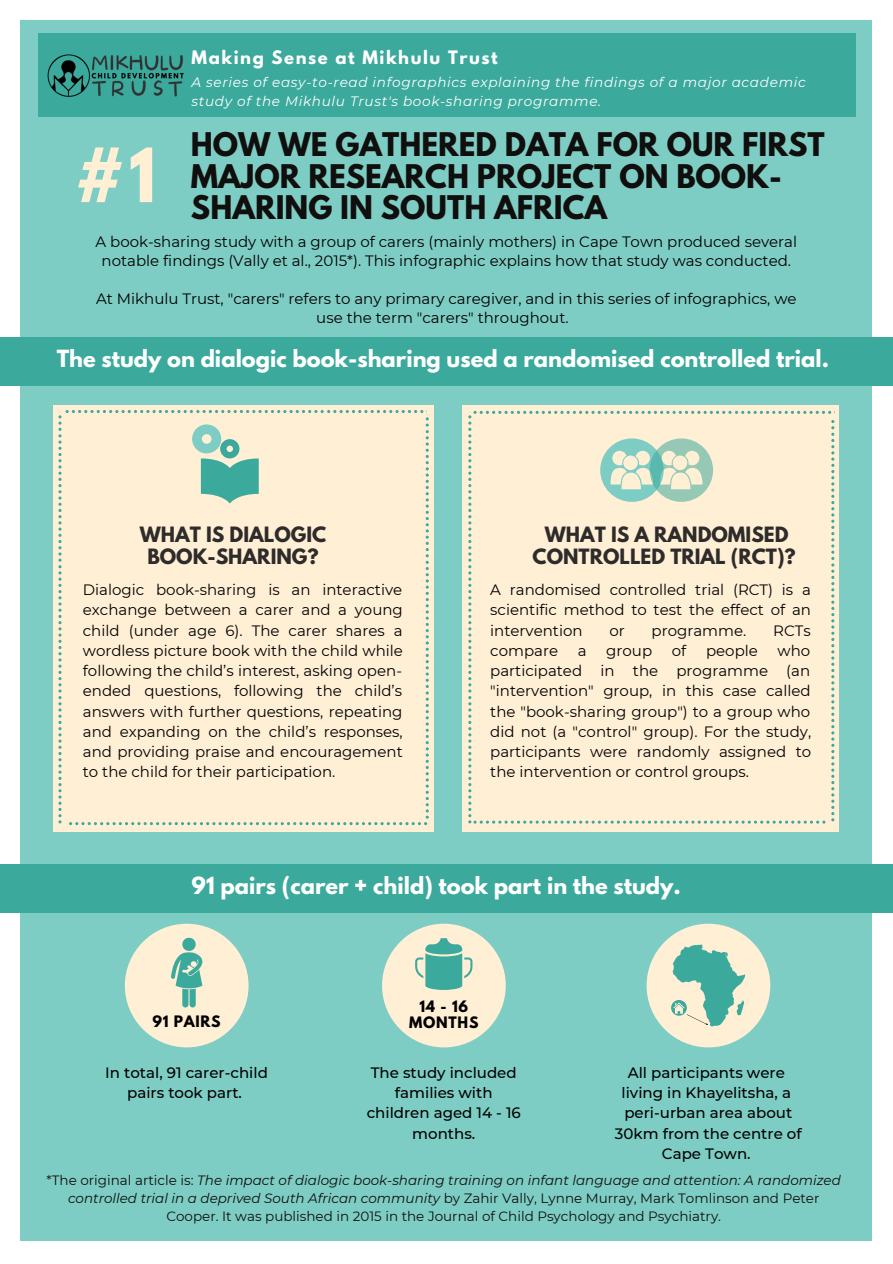
<style>
.page{position:relative;width:893px;height:1264px;background:#fff}
.page>*{position:absolute;margin:0;border:0;box-sizing:border-box;transform-origin:0 0}
.t1{font:700 66.15px "League Spartan";color:#ffefd5}
.t2{font:700 28.8px/31.2px "League Spartan";color:#100f0d}
.t3{font:700 21px "League Spartan";color:#fff}
.t4{font:700 18.75px/21.8px "League Spartan";color:#2e2b2b;text-align:center}
.t5{font:700 16.5px "League Spartan";letter-spacing:.095em;color:#fff}
.t6{font:15px/20.2px "Montserrat";color:#000;text-align:justify}
.t7{font:500 15px/20.2px "Montserrat";color:#000;text-align:center}
.t8{font:700 13.95px/15.8px "League Spartan";letter-spacing:.055em;color:#000;text-align:center}
.t9{font:italic 13.65px/18.1px "Montserrat";letter-spacing:.05em;color:#fff}
.t10{font:13.5px/18px "Montserrat";color:#100f0d;text-align:center}
.s1{font-style:italic}
</style>
<div class="page">
<div style="left:21px;top:21px;width:851px;height:1219px;background:#7ecdc4"></div>
<div style="left:54px;top:405px;width:380px;height:426px;background:#ffefd5"></div>
<div style="left:462px;top:405px;width:377px;height:426px;background:#ffefd5"></div>
<div style="left:0;top:337px;width:892px;height:48px;background:#3ba99c"></div>
<div style="left:0;top:864px;width:892px;height:48px;background:#3ba99c"></div>
<div style="left:646px;top:923px;width:124px;height:124px;background:#ffefd5;border-radius:50%"></div>
<svg style="left:672px;top:944px;width:73px;height:82px"></svg>
<svg style="left:58px;top:410px;width:371px;height:415px"></svg>
<svg style="left:468px;top:411px;width:367px;height:412px"></svg>
<div style="left:38px;top:33px;width:817px;height:84px;background:#3ba99c"></div>
<div style="left:125px;top:923px;width:123px;height:124px;background:#ffefd5;border-radius:50%"></div>
<svg style="left:171px;top:937px;width:31px;height:70px"></svg>
<div style="left:382px;top:923px;width:123px;height:124px;background:#ffefd5;border-radius:50%"></div>
<svg style="left:415px;top:938px;width:57px;height:51px"></svg>
<img style="left:47px;top:54px;width:137px;height:43px">
<p class="t5" style="left:191px;top:49px;width:308px">Making Sense at Mikhulu Trust</p>
<h1 class="t1" style="left:74px;top:142px;width:84px">#1</h1>
<p class="t9" style="left:191px;top:73px;width:615px">A series of easy-to-read infographics explaining the findings of a major academic study of the Mikhulu Trust's book-sharing programme.</p>
<h2 class="t2" style="left:191px;top:133px;width:635px">HOW WE GATHERED DATA FOR OUR FIRST<br>MAJOR RESEARCH PROJECT ON BOOK-<br>SHARING IN SOUTH AFRICA</h2>
<p class="t6" style="left:95px;top:232px;width:703px;line-height:19px;text-align:center">A book-sharing study with a group of carers (mainly mothers) in Cape Town produced several notable findings (Vally et al., 2015*). This infographic explains how that study was conducted.</p>
<p class="t6" style="left:96px;top:289px;width:702px;line-height:19px;text-align:center">At Mikhulu Trust, "carers" refers to any primary caregiver, and in this series of infographics, we use the term "carers" throughout.</p>
<h3 class="t3" style="left:57px;top:348px;width:773px">The study on dialogic book-sharing used a randomised controlled trial.</h3>
<p class="t4" style="left:140px;top:526px;width:188px">WHAT IS DIALOGIC<br>BOOK-SHARING?</p>
<p class="t6" style="left:83px;top:579px;width:321px">Dialogic book-sharing is an interactive exchange between a carer and a young child (under age 6). The carer shares a wordless picture book with the child while following the child’s interest, asking open&shy;ended questions, following the child’s answers with further questions, repeating and expanding on the child’s responses, and providing praise and encouragement to the child for their participation.</p>
<p class="t4" style="left:532px;top:526px;width:264px">WHAT IS A RANDOMISED<br>CONTROLLED TRIAL (RCT)?</p>
<p class="t6" style="left:490px;top:579px;width:322px">A randomised controlled trial (RCT) is a scientific method to test the effect of an intervention</p>
<p class="t6" style="left:609px;top:620px;width:17px">or</p>
<p class="t6" style="left:651px;top:620px;width:96px">programme.</p>
<p class="t6" style="left:773px;top:620px;width:39px">RCTs</p>
<p class="t6" style="left:490px;top:640px;width:69px">compare</p>
<p class="t6" style="left:577px;top:640px;width:10px">a</p>
<p class="t6" style="left:606px;top:640px;width:47px">group</p>
<p class="t6" style="left:671px;top:640px;width:16px">of</p>
<p class="t6" style="left:706px;top:640px;width:53px">people</p>
<p class="t6" style="left:490px;top:640px;width:322px;text-indent:287px">who participated in the programme (an "intervention" group, in this case called the "book-sharing group") to a group who did not (a "control" group). For the study, participants were randomly assigned to the intervention or control groups.</p>
<h3 class="t3" style="left:191px;top:875px;width:490px">91 pairs (carer + child) took part in the study.</h3>
<p class="t8" style="left:153px;top:1015px;width:69px">91 PAIRS</p>
<p class="t7" style="left:105px;top:1062px;width:164px">In total, 91 carer-child pairs took part.</p>
<p class="t8" style="left:409px;top:1000px;width:71px">14 - 16<br>MONTHS</p>
<p class="t7" style="left:366px;top:1062px;width:156px">The study included families with children aged 14 - 16 months.</p>
<p class="t7" style="left:615px;top:1062px;width:188px">All participants were living in Khayelitsha, a peri-urban area about<br>30km from the centre of<br>Cape Town.</p>
<p class="t10" style="left:47px;top:1171px;width:795px">*The original article is: <span class="s1">The impact of dialogic book-sharing training on infant language and attention: A randomized controlled trial in a deprived South African community</span> by Zahir Vally, Lynne Murray, Mark Tomlinson and Peter<br>Cooper. It was published in 2015 in the Journal of Child Psychology and Psychiatry.</p>
</div>
